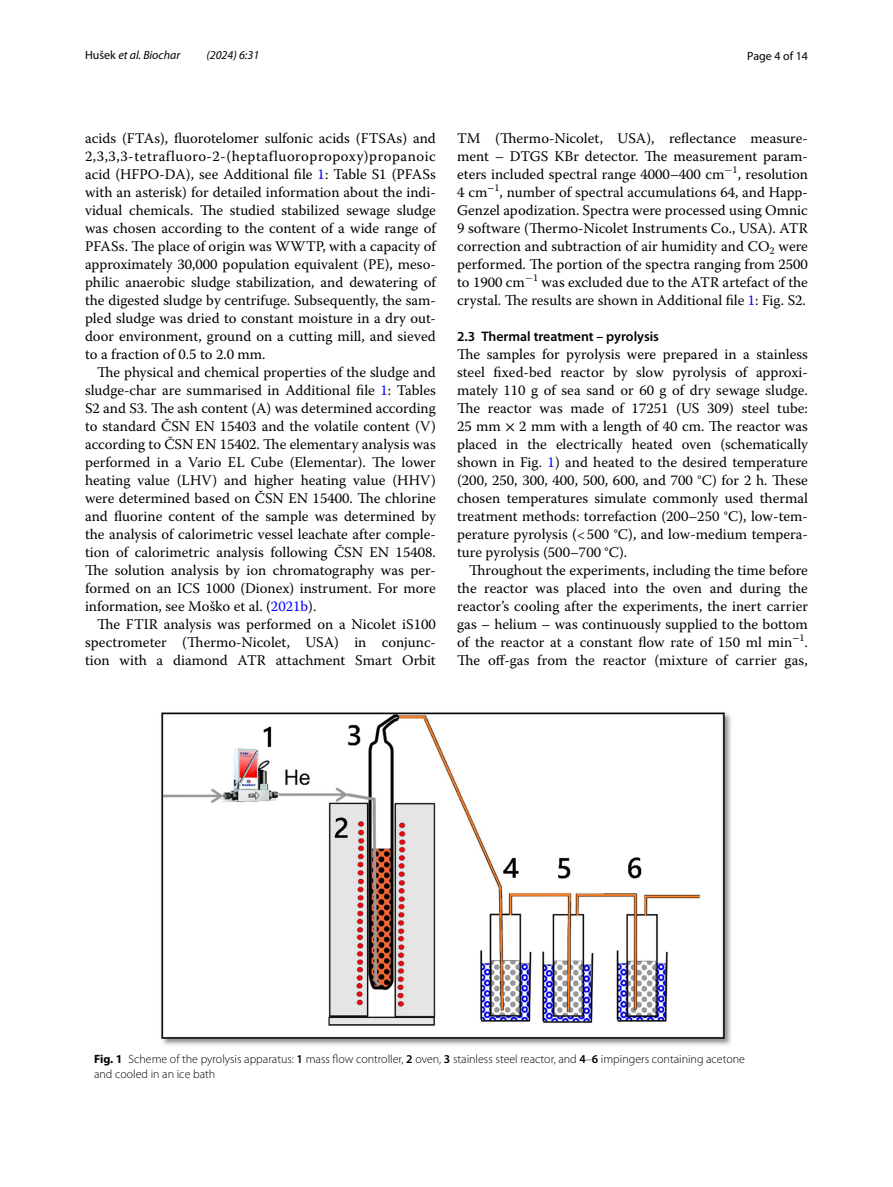
<style>
.page{position:relative;width:893px;height:1187px;background:#fff}
.page>*{position:absolute;margin:0;border:0;box-sizing:border-box;transform-origin:0 0}
.t1{font:14.7px/18px "Warnock Pro";color:#000;text-align:justify}
.t2{font:600 13.8px "Myriad Pro";color:#000}
.t3{font:300 12px/15px "Myriad Pro";color:#000}
.t4{font:italic 12px "Myriad Pro";color:#000}
.t5{font:12px "Myriad Pro";color:#000}
.s1{font-style:normal}
.s2{color:#00f}
.s3{font-family:"STIX"}
.s4{font-weight:700}
.s5{font-weight:600}
</style>
<div class="page">
<img style="left:161px;top:712px;width:570px;height:333px">
<p class="t4" style="left:85px;top:48px;width:97px"><span class="s1">Hušek</span> et al. Biochar</p>
<p class="t4" style="left:206px;top:48px;width:54px">(2024) 6:31</p>
<p class="t5" style="left:747px;top:48px;width:62px">Page 4 of 14</p>
<p class="t1" style="left:85px;top:128px;width:352px">acids (FTAs), fluorotelomer sulfonic acids (FTSAs) and 2,3,3,3-tetrafluoro-2-(heptafluoropropoxy)propanoic acid (HFPO-DA), see Additional file <span class="s2">1</span>: Table S1 (PFASs with an asterisk) for detailed information about the indi&shy;vidual chemicals. The studied stabilized sewage sludge was chosen according to the content of a wide range of PFASs. The place of origin was WWTP, with a capacity of approximately 30,000 population equivalent (PE), meso&shy;philic anaerobic sludge stabilization, and dewatering of the digested sludge by centrifuge. Subsequently, the sam&shy;pled sludge was dried to constant moisture in a dry out&shy;door environment, ground on a cutting mill, and sieved to a fraction of 0.5 to 2.0 mm.</p>
<p class="t1" style="left:85px;top:362px;width:352px;text-indent:12px">The physical and chemical properties of the sludge and sludge-char are summarised in Additional file <span class="s2">1</span>: Tables S2 and S3. The ash content (A) was determined according to standard ČSN EN 15403 and the volatile content (V) according to ČSN EN 15402. The elementary analysis was performed in a Vario EL Cube (Elementar). The lower heating value (LHV) and higher heating value (HHV) were determined based on ČSN EN 15400. The chlorine and fluorine content of the sample was determined by the analysis of calorimetric vessel leachate after comple&shy;tion of calorimetric analysis following ČSN EN 15408.<br>The solution analysis by ion chromatography was per&shy;formed on an ICS 1000 (Dionex) instrument. For more information, see Moško et al. (<span class="s2">2021b</span>).</p>
<p class="t1" style="left:85px;top:614px;width:352px;text-indent:12px">The FTIR analysis was performed on a Nicolet iS100 spectrometer (Thermo-Nicolet, USA) in conjunc&shy;tion with a diamond ATR attachment Smart Orbit</p>
<p class="t1" style="left:457px;top:128px;width:352px">TM (Thermo-Nicolet, USA), reflectance measure&shy;ment – DTGS KBr detector. The measurement param&shy;eters included spectral range 4000–400 cm<sup>−</sup><sup>1</sup>, resolution 4 cm<sup>−</sup><sup>1</sup>, number of spectral accumulations 64, and Happ-Genzel apodization. Spectra were processed using Omnic 9 software (Thermo-Nicolet Instruments Co., USA). ATR correction and subtraction of air humidity and CO<sub>2</sub> were performed. The portion of the spectra ranging from 2500 to 1900 cm<sup>−</sup><sup>1</sup> was excluded due to the ATR artefact of the crystal. The results are shown in Additional file <span class="s2">1</span>: Fig. S2.</p>
<p class="t2" style="left:457px;top:327px;width:203px">2.3 Thermal treatment – pyrolysis</p>
<p class="t1" style="left:457px;top:344px;width:352px">The samples for pyrolysis were prepared in a stainless steel fixed-bed reactor by slow pyrolysis of approxi&shy;mately 110 g of sea sand or 60 g of dry sewage sludge.<br>The reactor was made of 17251 (US 309) steel tube:<br>25 mm <span class="s3">×</span> 2 mm with a length of 40 cm. The reactor was placed in the electrically heated oven (schematically shown in Fig. <span class="s2">1</span>) and heated to the desired temperature (200, 250, 300, 400, 500, 600, and 700 °C) for 2 h. These chosen temperatures simulate commonly used thermal treatment methods: torrefaction (200–250 °C), low-tem&shy;perature pyrolysis (&lt;500 °C), and low-medium tempera&shy;ture pyrolysis (500–700 °C).</p>
<p class="t1" style="left:457px;top:560px;width:352px;text-indent:12px">Throughout the experiments, including the time before the reactor was placed into the oven and during the reactor’s cooling after the experiments, the inert carrier gas – helium – was continuously supplied to the bottom of the reactor at a constant flow rate of 150 ml min<sup>−</sup><sup>1</sup>.<br>The off-gas from the reactor (mixture of carrier gas,</p>
<p class="t3" style="left:94px;top:1051px;width:652px"><span class="s4">Fig. 1</span> Scheme of the pyrolysis apparatus: <span class="s5">1</span> mass flow controller, <span class="s5">2</span> oven, <span class="s5">3</span> stainless steel reactor, and <span class="s5">4</span>–<span class="s5">6</span> impingers containing acetone and cooled in an ice bath</p>
</div>
